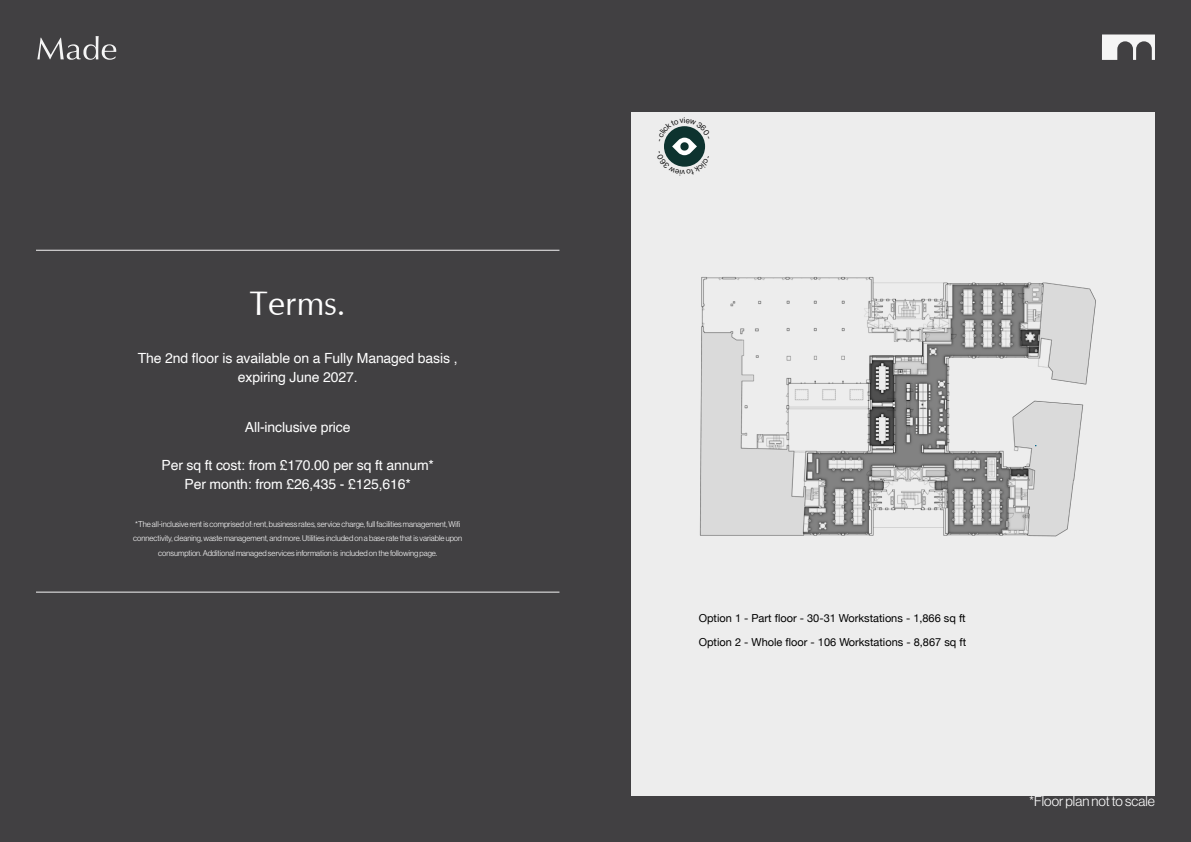
<style>
.page{position:relative;width:1191px;height:842px;background:#414042}
.page>*{position:absolute;margin:0;border:0;box-sizing:border-box;transform-origin:0 0}
.t1{font:34px "Zapf Humanist 601 BT";color:#fff}
.t2{font:14px/19px "Helvetica";letter-spacing:-.01em;color:#fff;text-align:center}
.t3{font:14px "N Haas Grotesk DS Pro 45 Lt";color:#fff}
.t4{font:11px "Helvetica Neue";color:#000}
.t5{font:8.2px/14px "N Haas Grotesk DS Pro 45 Lt";color:#fff}
.t6{font:8px "N Haas Grotesk DS Pro 45 Lt";color:#fff}
.s1{font-size:8.2px}
</style>
<div class="page">
<div style="left:631px;top:112px;width:524px;height:684px;background:#ededed"></div>
<hr style="left:36px;top:250px;width:523px;height:1px;background:#f5f5f5">
<hr style="left:36px;top:592px;width:523px;height:1px;background:#f5f5f5">
<svg style="left:37px;top:36px;width:79px;height:24px"></svg>
<svg style="left:1102px;top:34px;width:53px;height:26px"></svg>
<img style="left:699px;top:277px;width:397px;height:260px">
<div style="left:762px;top:313px;width:63px;height:12px;background:#ededed"></div>
<svg style="left:664px;top:126px;width:42px;height:41px"></svg>
<h1 class="t1" style="left:249px;top:282px;width:98px">Terms.</h1>
<h2 class="t2" style="left:138px;top:349px;width:321px">The 2nd floor is available on a Fully Managed basis , expiring June 2027.</h2>
<h2 class="t2" style="left:245px;top:418px;width:107px">All-inclusive price</h2>
<h2 class="t2" style="left:161px;top:456px;width:274px">Per sq ft cost: from £170.00 per sq ft annum*<br>Per month: from £26,435 - £125,616*</h2>
<p class="t5" style="left:133px;top:517px;width:330px">*The all-inclusive rent is comprised of: rent, business rates, service charge, full facilities management, Wifi connectivity, cleaning, waste management, and more. Utilities included on a base rate that is variable upon</p>
<p class="t6" style="left:158px;top:548px;width:280px"><span class="s1">consumption. Additional</span> managed services information is included on the following page.</p>
<h3 class="t4" style="left:698px;top:610px;width:268px">Option 1 - Part floor - 30-31 Workstations - 1,866 sq ft</h3>
<h3 class="t4" style="left:698px;top:634px;width:269px">Option 2 - Whole floor - 106 Workstations - 8,867 sq ft</h3>
<h2 class="t3" style="left:1029px;top:793px;width:127px">*Floor plan not to scale</h2>
</div>
